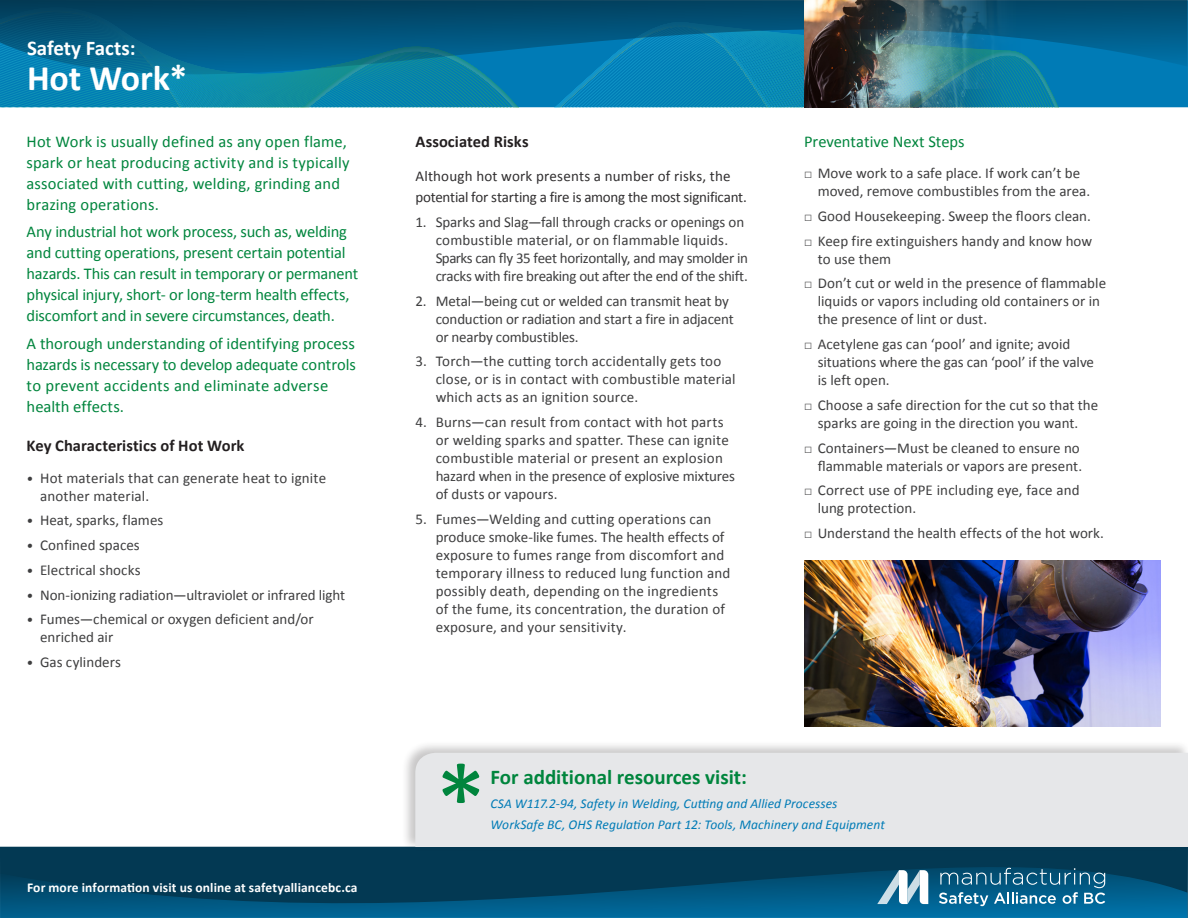
<style>
.page{position:relative;width:1188px;height:918px;background:#fff}
.page>*{position:absolute;margin:0;border:0;box-sizing:border-box;transform-origin:0 0}
.t1{font:700 36px "Calibri";letter-spacing:-.005em;color:#fff}
.t2{font:700 21px "Calibri";color:#00853d}
.t3{font:700 21px "Calibri";color:#fff}
.Introduction{font:16.5px/21px "Calibri";letter-spacing:-.005em;color:#00853d}
.Section_Header{font:700 16.5px "Calibri";letter-spacing:.005em;color:#231f20}
.Body-Numbered_List{font:15px/18px "Calibri";letter-spacing:.005em;color:#3e3e3f}
.Checkbox{font:15px "Calibri";color:#3e3e3f}
.Body-Numbered_List-2{font:15px/18px "Calibri";letter-spacing:-.02em;color:#3e3e3f}
.Body{font:15px/21px "Calibri";letter-spacing:-.01em;color:#312f30}
.Callout{font:italic 13.5px "Calibri";letter-spacing:.005em;color:#007bb6}
.t4{font:700 13.5px "Calibri";letter-spacing:.01em;color:#fff}
.s1{font-style:italic;font-size:13.5px}
.s2{font-family:"Arial";font-weight:900;font-size:13.5px}
</style>
<div class="page">
<div style="left:0;top:847px;width:1188px;height:19px;background:#033953"></div>
<svg style="left:33px;top:76px;width:1155px;height:31px;background:#0784b0"></svg>
<svg style="left:0;top:0;width:1188px;height:76px;background:#046189"></svg>
<svg style="left:0;top:866px;width:1188px;height:52px;background:#024d72"></svg>
<svg style="left:939px;top:868px;width:166px;height:38px;background:#2d7497"></svg>
<svg style="left:877px;top:870px;width:51px;height:34px"></svg>
<div style="left:402px;top:741px;width:786px;height:110px;background:#231f20;opacity:.25"></div>
<div style="left:415px;top:753px;width:773px;height:94px;background:#e6e7e9"></div>
<svg style="left:443px;top:764px;width:36px;height:39px"></svg>
<img style="left:805px;top:0;width:237px;height:107px">
<img style="left:804px;top:561px;width:357px;height:166px">
<h2 class="t3" style="left:27px;top:34px;width:110px">Safety Facts:</h2>
<h1 class="t1" style="left:27px;top:55px;width:162px">Hot Work*</h1>
<p class="Introduction" style="left:27px;top:131px;width:325px">Hot Work is usually defined as any open flame, spark or heat producing activity and is typically associated with cutting, welding, grinding and brazing operations.</p>
<p class="Introduction" style="left:27px;top:221px;width:333px">Any industrial hot work process, such as, welding and cutting operations, present certain potential hazards. This can result in temporary or permanent physical injury, short- or long-term health effects, discomfort and in severe circumstances, death.</p>
<p class="Introduction" style="left:27px;top:333px;width:331px">A thorough understanding of identifying process hazards is necessary to develop adequate controls to prevent accidents and eliminate adverse health effects.</p>
<p class="Section_Header" style="left:27px;top:435px;width:219px">Key Characteristics of Hot Work</p>
<p class="Body-Numbered_List" style="left:40px;top:469px;width:288px;text-indent:-14px"><span class="s1">•</span> Hot materials that can generate heat to ignite another material.</p>
<p class="Body-Numbered_List" style="left:27px;top:511px;width:138px"><span class="s1">•</span> Heat, sparks, flames</p>
<p class="Body-Numbered_List" style="left:27px;top:536px;width:115px"><span class="s1">•</span> Confined spaces</p>
<p class="Body-Numbered_List" style="left:27px;top:561px;width:116px"><span class="s1">•</span> Electrical shocks</p>
<p class="Body-Numbered_List" style="left:27px;top:586px;width:320px"><span class="s1">•</span> Non-ionizing radiation—ultraviolet or infrared light</p>
<p class="Body-Numbered_List" style="left:40px;top:610px;width:275px;text-indent:-14px"><span class="s1">•</span> Fumes—chemical or oxygen deficient and/or enriched air</p>
<p class="Body-Numbered_List" style="left:27px;top:653px;width:96px"><span class="s1">•</span> Gas cylinders</p>
<p class="t4" style="left:27px;top:879px;width:332px">For more information visit us online at safetyalliancebc.ca</p>
<p class="Section_Header" style="left:415px;top:131px;width:115px">Associated Risks</p>
<p class="Body" style="left:415px;top:166px;width:333px">Although hot work presents a number of risks, the potential for starting a fire is among the most significant.</p>
<p class="Body-Numbered_List" style="left:415px;top:213px;width:330px">1. Sparks and Slag—fall through cracks or openings on</p>
<p class="Body-Numbered_List-2" style="left:436px;top:231px;width:314px">combustible material, or on flammable liquids.<br>Sparks can fly 35 feet horizontally, and may smolder in cracks with fire breaking out after the end of the shift.</p>
<p class="Body-Numbered_List" style="left:436px;top:292px;width:300px;text-indent:-20px">2. Metal—being cut or welded can transmit heat by conduction or radiation and start a fire in adjacent</p>
<p class="Body-Numbered_List" style="left:436px;top:328px;width:145px">or nearby combustibles.</p>
<p class="Body-Numbered_List" style="left:436px;top:352px;width:302px;text-indent:-20px">3. Torch—the cutting torch accidentally gets too close, or is in contact with combustible material which acts as an ignition source.</p>
<p class="Body-Numbered_List" style="left:436px;top:413px;width:301px;text-indent:-20px">4. Burns—can result from contact with hot parts or welding sparks and spatter. These can ignite combustible material or present an explosion hazard when in the presence of explosive mixtures</p>
<p class="Body-Numbered_List" style="left:436px;top:485px;width:123px">of dusts or vapours.</p>
<p class="Body-Numbered_List" style="left:436px;top:510px;width:296px;text-indent:-20px">5. Fumes—Welding and cutting operations can produce smoke-like fumes. The health effects of exposure to fumes range from discomfort and temporary illness to reduced lung function and possibly death, depending on the ingredients of the fume, its concentration, the duration of exposure, and your sensitivity.</p>
<h2 class="t2" style="left:490px;top:763px;width:258px">For additional resources visit:</h2>
<p class="Introduction" style="left:804px;top:131px;width:162px">Preventative Next Steps</p>
<p class="Body-Numbered_List" style="left:804px;top:164px;width:278px"><span class="s2">□</span> Move work to a safe place. If work can’t be</p>
<p class="Checkbox" style="left:818px;top:182px;width:274px">moved, remove combustibles from the area.</p>
<p class="Body-Numbered_List" style="left:804px;top:207px;width:288px"><span class="s2">□</span> Good Housekeeping. Sweep the floors clean.</p>
<p class="Body-Numbered_List" style="left:804px;top:232px;width:289px"><span class="s2">□</span> Keep fire extinguishers handy and know how</p>
<p class="Checkbox" style="left:818px;top:249px;width:75px">to use them</p>
<p class="Body-Numbered_List" style="left:804px;top:274px;width:303px;text-align:center"><span class="s2">□</span> Don’t cut or weld in the presence of flammable liquids or vapors including old containers or in</p>
<p class="Checkbox" style="left:818px;top:310px;width:171px">the presence of lint or dust.</p>
<p class="Body-Numbered_List" style="left:804px;top:335px;width:268px"><span class="s2">□</span> Acetylene gas can ‘pool’ and ignite; avoid</p>
<p class="Checkbox" style="left:818px;top:353px;width:278px">situations where the gas can ‘pool’ if the valve</p>
<p class="Checkbox" style="left:818px;top:371px;width:74px">is left open.</p>
<p class="Body-Numbered_List" style="left:804px;top:396px;width:296px"><span class="s2">□</span> Choose a safe direction for the cut so that the</p>
<p class="Checkbox" style="left:818px;top:413px;width:262px">sparks are going in the direction you want.</p>
<p class="Body-Numbered_List" style="left:804px;top:439px;width:279px;text-align:right"><span class="s2">□</span> Containers—Must be cleaned to ensure no flammable materials or vapors are present.</p>
<p class="Body-Numbered_List" style="left:804px;top:481px;width:277px"><span class="s2">□</span> Correct use of PPE including eye, face and</p>
<p class="Checkbox" style="left:818px;top:499px;width:100px">lung protection.</p>
<p class="Body-Numbered_List" style="left:804px;top:524px;width:301px"><span class="s2">□</span> Understand the health effects of the hot work.</p>
<p class="Callout" style="left:490px;top:795px;width:348px">CSA W117.2-94, Safety in Welding, Cutting and Allied Processes</p>
<p class="Callout" style="left:490px;top:816px;width:396px">WorkSafe BC, OHS Regulation Part 12: Tools, Machinery and Equipment</p>
</div>
